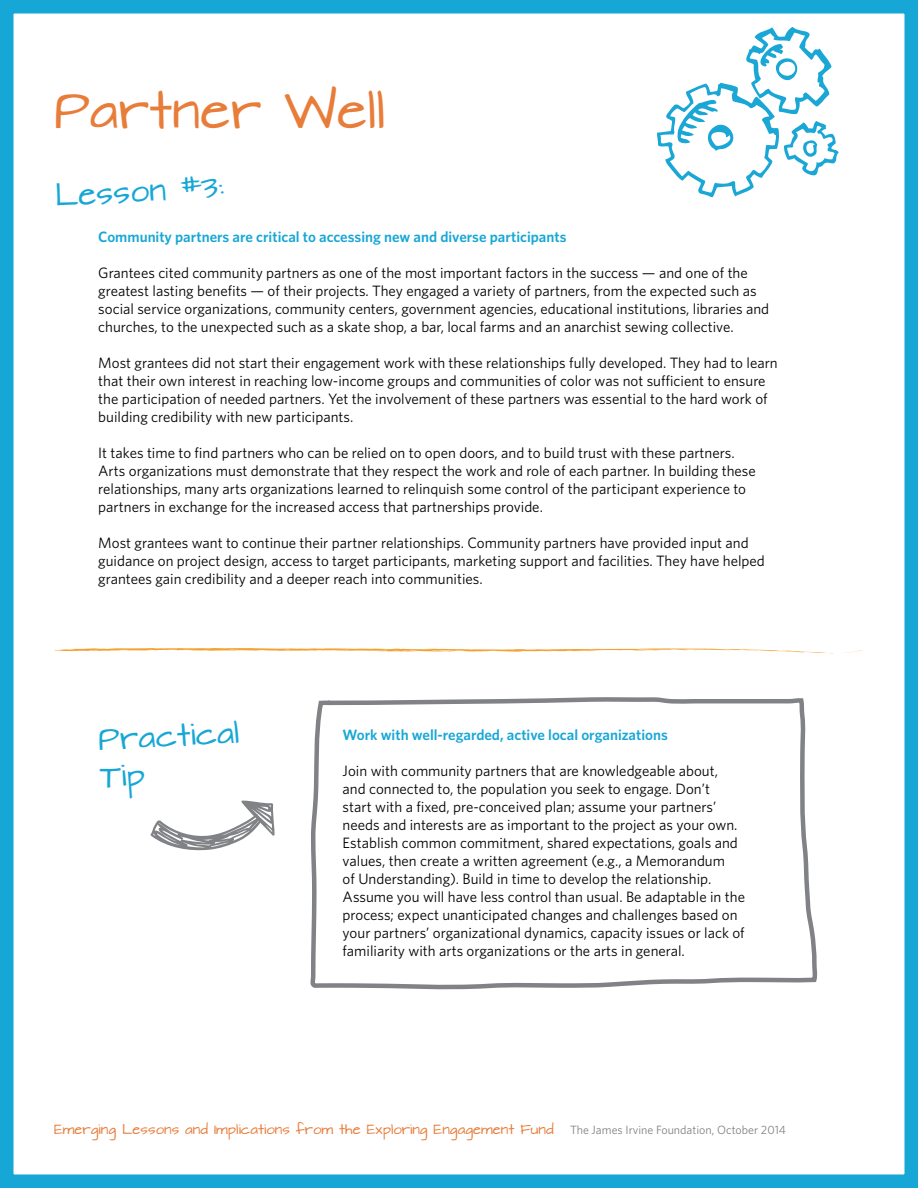
<style>
.page{position:relative;width:918px;height:1188px;background:#fff}
.page>*{position:absolute;margin:0;border:0;box-sizing:border-box;transform-origin:0 0}
.t1{font:45px "Architects Daughter";color:#e87c39}
.t2{font:27px/37.5px "Architects Daughter";color:#17a7d6}
.t3{font:15px/18px "Whitney";color:#000}
.t4{font:600 15px "Whitney";color:#17a7d6}
.t5{font:12px "Architects Daughter";color:#e87c39}
.t6{font:12px "Whitney";color:#808285}
</style>
<div class="page">
<div style="left:0;top:0;width:918px;height:1188px;border:14px solid #17a7d6"></div>
<svg style="left:151px;top:801px;width:124px;height:50px"></svg>
<svg style="left:306px;top:697px;width:513px;height:491px"></svg>
<svg style="left:657px;top:27px;width:182px;height:170px"></svg>
<svg style="left:845px;top:650px;width:18px;height:3px"></svg>
<svg style="left:54px;top:648px;width:773px;height:5px"></svg>
<h1 class="t1" style="left:54px;top:87px;width:333px">Partner Well</h1>
<h2 class="t2" style="left:54px;top:178px;width:171px;rotate:-3deg">Lesson #3:</h2>
<p class="t4" style="left:98px;top:227px;width:470px">Community partners are critical to accessing new and diverse participants</p>
<p class="t3" style="left:98px;top:264px;width:672px">Grantees cited community partners as one of the most important factors in the success — and one of the greatest lasting benefits — of their projects. They engaged a variety of partners, from the expected such as social service organizations, community centers, government agencies, educational institutions, libraries and churches, to the unexpected such as a skate shop, a bar, local farms and an anarchist sewing collective.</p>
<p class="t3" style="left:98px;top:354px;width:681px">Most grantees did not start their engagement work with these relationships fully developed. They had to learn that their own interest in reaching low-income groups and communities of color was not sufficient to ensure the participation of needed partners. Yet the involvement of these partners was essential to the hard work of building credibility with new participants.</p>
<p class="t3" style="left:98px;top:444px;width:659px">It takes time to find partners who can be relied on to open doors, and to build trust with these partners.<br>Arts organizations must demonstrate that they respect the work and role of each partner. In building these relationships, many arts organizations learned to relinquish some control of the participant experience to partners in exchange for the increased access that partnerships provide.</p>
<p class="t3" style="left:98px;top:534px;width:668px">Most grantees want to continue their partner relationships. Community partners have provided input and guidance on project design, access to target participants, marketing support and facilities. They have helped grantees gain credibility and a deeper reach into communities.</p>
<h2 class="t2" style="left:97px;top:722px;width:143px;rotate:-3deg">Practical<br>Tip</h2>
<p class="t4" style="left:343px;top:725px;width:327px">Work with well-regarded, active local organizations</p>
<p class="t3" style="left:343px;top:762px;width:404px">Join with community partners that are knowledgeable about,<br>and connected to, the population you seek to engage. Don’t<br>start with a fixed, pre-conceived plan; assume your partners’ needs and interests are as important to the project as your own.<br>Establish common commitment, shared expectations, goals and values, then create a written agreement (e.g., a Memorandum<br>of Understanding). Build in time to develop the relationship.<br>Assume you will have less control than usual. Be adaptable in the process; expect unanticipated changes and challenges based on your partners’ organizational dynamics, capacity issues or lack of familiarity with arts organizations or the arts in general.</p>
<p class="t5" style="left:54px;top:1123px;width:501px">Emerging Lessons and Implications from the Exploring Engagement Fund</p>
<p class="t6" style="left:570px;top:1122px;width:218px">The James Irvine Foundation, October 2014</p>
</div>
